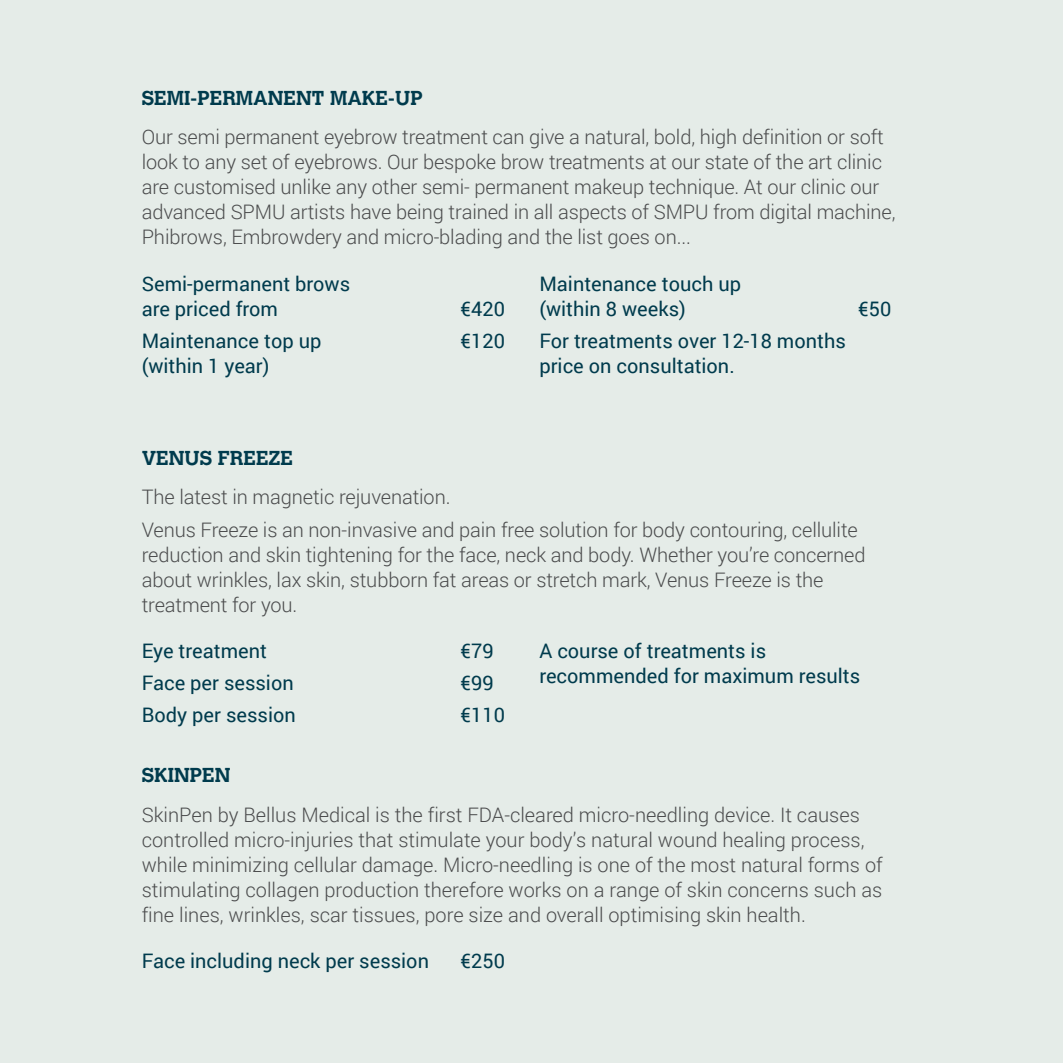
<style>
.page{position:relative;width:1063px;height:1063px;background:#e5ece8}
.page>*{position:absolute;margin:0;border:0;box-sizing:border-box;transform-origin:0 0}
.Prices{font:300 20px/25px "Roboto";letter-spacing:-.005em;color:#4b4c4d}
.Prices-2{font:20px/25px "Roboto";color:#003b4d}
.Treatment_heading{font:700 20px "Calvert MT Std";color:#003b4d}
</style>
<div class="page">
<p class="Treatment_heading" style="left:142px;top:86px;width:283px">SEMI-PERMANENT MAKE-UP</p>
<p class="Prices" style="left:142px;top:125px;width:755px">Our semi permanent eyebrow treatment can give a natural, bold, high definition or soft look to any set of eyebrows. Our bespoke brow treatments at our state of the art clinic are customised unlike any other semi- permanent makeup technique. At our clinic our advanced SPMU artists have being trained in all aspects of SMPU from digital machine, Phibrows, Embrowdery and micro-blading and the list goes on...</p>
<p class="Prices-2" style="left:142px;top:271px;width:210px">Semi-permanent brows are priced from</p>
<p class="Prices-2" style="left:539px;top:271px;width:203px">Maintenance touch up (within 8 weeks)</p>
<p class="Prices-2" style="left:461px;top:296px;width:46px">€420</p>
<p class="Prices-2" style="left:858px;top:296px;width:35px">€50</p>
<p class="Prices-2" style="left:142px;top:328px;width:181px">Maintenance top up</p>
<p class="Prices-2" style="left:461px;top:328px;width:46px">€120</p>
<p class="Prices-2" style="left:142px;top:353px;width:129px">(within 1 year)</p>
<p class="Prices-2" style="left:539px;top:328px;width:308px">For treatments over 12-18 months price on consultation.</p>
<p class="Treatment_heading" style="left:142px;top:446px;width:153px">VENUS FREEZE</p>
<p class="Prices" style="left:142px;top:485px;width:310px">The latest in magnetic rejuvenation.</p>
<p class="Prices" style="left:142px;top:517px;width:725px">Venus Freeze is an non-invasive and pain free solution for body contouring, cellulite reduction and skin tightening for the face, neck and body. Whether you’re concerned about wrinkles, lax skin, stubborn fat areas or stretch mark, Venus Freeze is the treatment for you.</p>
<p class="Prices-2" style="left:142px;top:638px;width:127px">Eye treatment</p>
<p class="Prices-2" style="left:461px;top:638px;width:35px">€79</p>
<p class="Prices-2" style="left:142px;top:670px;width:153px">Face per session</p>
<p class="Prices-2" style="left:461px;top:670px;width:35px">€99</p>
<p class="Prices-2" style="left:142px;top:702px;width:156px">Body per session</p>
<p class="Prices-2" style="left:461px;top:702px;width:46px">€110</p>
<p class="Prices-2" style="left:539px;top:638px;width:322px">A course of treatments is recommended for maximum results</p>
<p class="Treatment_heading" style="left:142px;top:763px;width:90px">SKINPEN</p>
<p class="Prices" style="left:142px;top:802px;width:743px">SkinPen by Bellus Medical is the first FDA-cleared micro-needling device. It causes controlled micro-injuries that stimulate your body’s natural wound healing process, while minimizing cellular damage. Micro-needling is one of the most natural forms of stimulating collagen production therefore works on a range of skin concerns such as fine lines, wrinkles, scar tissues, pore size and overall optimising skin health.</p>
<p class="Prices-2" style="left:142px;top:948px;width:289px">Face including neck per session</p>
<p class="Prices-2" style="left:461px;top:948px;width:46px">€250</p>
</div>
